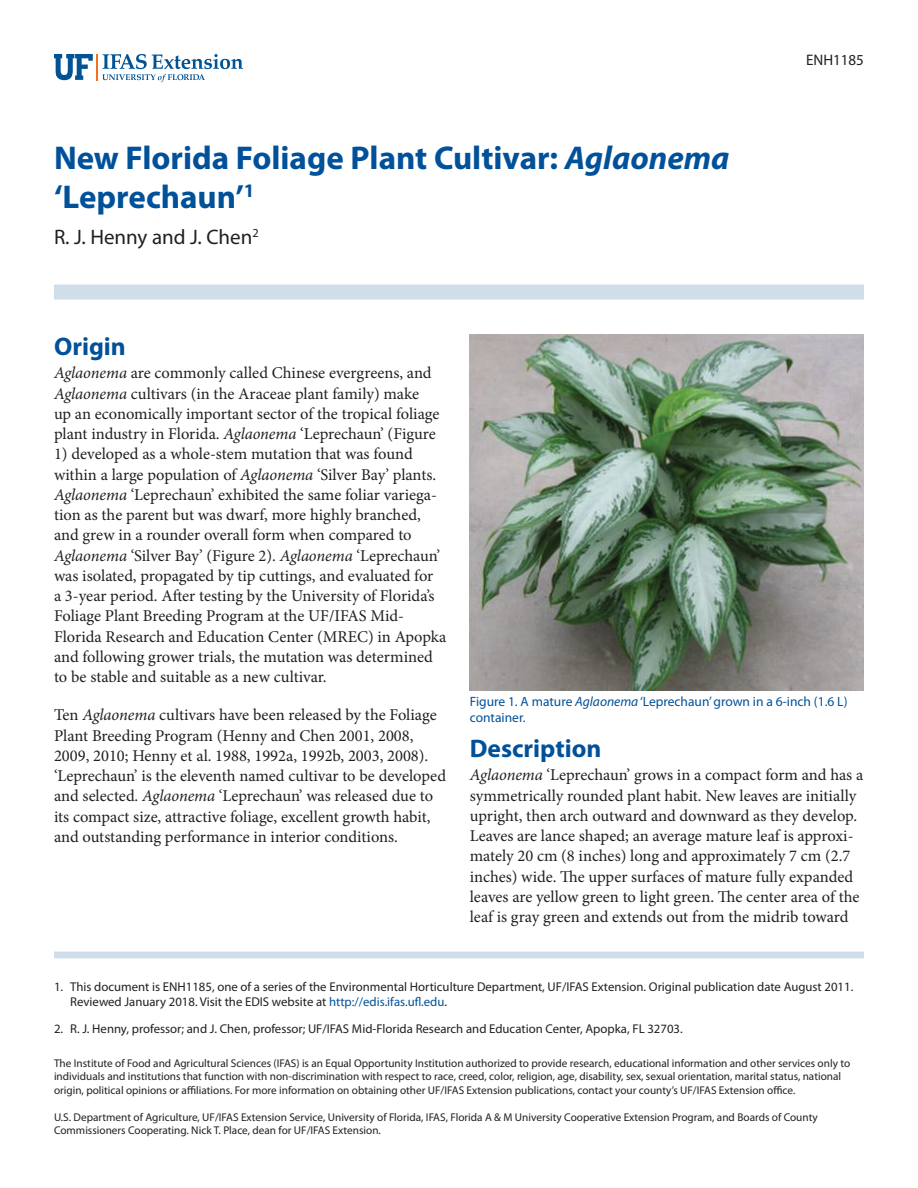
<style>
.page{position:relative;width:918px;height:1188px;background:#fff}
.page>*{position:absolute;margin:0;border:0;box-sizing:border-box;transform-origin:0 0}
.TitleRegular{font:700 33px/39.6px "Myriad Pro";color:#01519a}
.SectionHeading0{font:700 25.5px "Myriad Pro";color:#01519a}
.Author{font:21px "Myriad Pro";color:#231f20}
.Paragraph{font:16.5px/20.2px "Minion Pro";color:#231f20}
.PubNumber{font:15.3px "Myriad Pro";color:#231f20}
.FigureCaption{font:13.5px/16.5px "Myriad Pro";color:#01519a}
.t1{font:12.75px/15.3px "Myriad Pro";color:#231f20}
.Disclaimer{font:11.25px/13.5px "Myriad Pro";color:#231f20}
.s1{font-style:italic}
.s2{color:#01519a}
</style>
<div class="page">
<svg style="left:54px;top:54px;width:189px;height:28px"></svg>
<div style="left:54px;top:285px;width:810px;height:15px;background:#d0deeb"></div>
<div style="left:54px;top:952px;width:810px;height:6px;background:#d0deeb"></div>
<img style="left:470px;top:335px;width:394px;height:355px">
<p class="TitleRegular" style="left:54px;top:137px;width:677px">New Florida Foliage Plant Cultivar: <span class="s1">Aglaonema </span>‘Leprechaun’<sup>1</sup></p>
<p class="Author" style="left:54px;top:224px;width:206px">R. J. Henny and J. Chen<sup>2</sup></p>
<p class="PubNumber" style="left:806px;top:51px;width:59px">ENH1185</p>
<p class="SectionHeading0" style="left:54px;top:330px;width:73px">Origin</p>
<p class="Paragraph" style="left:54px;top:363px;width:387px"><span class="s1">Aglaonema</span> are commonly called Chinese evergreens, and <span class="s1">Aglaonema</span> cultivars (in the Araceae plant family) make up an economically important sector of the tropical foliage plant industry in Florida. <span class="s1">Aglaonema</span> ‘Leprechaun’ (Figure</p>
<p class="Paragraph" style="left:54px;top:444px;width:394px">1) developed as a whole-stem mutation that was found within a large population of <span class="s1">Aglaonema</span> ‘Silver Bay’ plants.<br><span class="s1">Aglaonema</span> ‘Leprechaun’ exhibited the same foliar variega&shy;tion as the parent but was dwarf, more highly branched, and grew in a rounder overall form when compared to <span class="s1">Aglaonema</span> ‘Silver Bay’ (Figure 2). <span class="s1">Aglaonema</span> ‘Leprechaun’ was isolated, propagated by tip cuttings, and evaluated for<br>a 3-year period. After testing by the University of Florida’s Foliage Plant Breeding Program at the UF/IFAS Mid-Florida Research and Education Center (MREC) in Apopka and following grower trials, the mutation was determined to be stable and suitable as a new cultivar.</p>
<p class="Paragraph" style="left:54px;top:705px;width:394px">Ten <span class="s1">Aglaonema</span> cultivars have been released by the Foliage Plant Breeding Program (Henny and Chen 2001, 2008, 2009, 2010; Henny et al. 1988, 1992a, 1992b, 2003, 2008). ‘Leprechaun’ is the eleventh named cultivar to be developed and selected. <span class="s1">Aglaonema</span> ‘Leprechaun’ was released due to its compact size, attractive foliage, excellent growth habit, and outstanding performance in interior conditions.</p>
<p class="FigureCaption" style="left:470px;top:693px;width:379px">Figure 1. A mature <span class="s1">Aglaonema</span> ‘Leprechaun’ grown in a 6-inch (1.6 L) container.</p>
<p class="SectionHeading0" style="left:470px;top:732px;width:133px">Description</p>
<p class="Paragraph" style="left:470px;top:765px;width:395px"><span class="s1">Aglaonema</span> ‘Leprechaun’ grows in a compact form and has a symmetrically rounded plant habit. New leaves are initially upright, then arch outward and downward as they develop.<br>Leaves are lance shaped; an average mature leaf is approxi&shy;mately 20 cm (8 inches) long and approximately 7 cm (2.7 inches) wide. The upper surfaces of mature fully expanded leaves are yellow green to light green. The center area of the leaf is gray green and extends out from the midrib toward</p>
<p class="t1" style="left:70px;top:979px;width:785px;text-indent:-16px">1. This document is ENH1185, one of a series of the Environmental Horticulture Department, UF/IFAS Extension. Original publication date August 2011.<br>Reviewed January 2018. Visit the EDIS website at <span class="s2">http://edis.ifas.ufl.edu</span>.</p>
<p class="t1" style="left:54px;top:1021px;width:630px">2. R. J. Henny, professor; and J. Chen, professor; UF/IFAS Mid-Florida Research and Education Center, Apopka, FL 32703.</p>
<p class="Disclaimer" style="left:54px;top:1056px;width:798px">The Institute of Food and Agricultural Sciences (IFAS) is an Equal Opportunity Institution authorized to provide research, educational information and other services only to individuals and institutions that function with non-discrimination with respect to race, creed, color, religion, age, disability, sex, sexual orientation, marital status, national origin, political opinions or affiliations. For more information on obtaining other UF/IFAS Extension publications, contact your county’s UF/IFAS Extension office.</p>
<p class="Disclaimer" style="left:54px;top:1110px;width:765px">U.S. Department of Agriculture, UF/IFAS Extension Service, University of Florida, IFAS, Florida A &amp; M University Cooperative Extension Program, and Boards of County<br>Commissioners Cooperating. Nick T. Place, dean for UF/IFAS Extension.</p>
</div>
